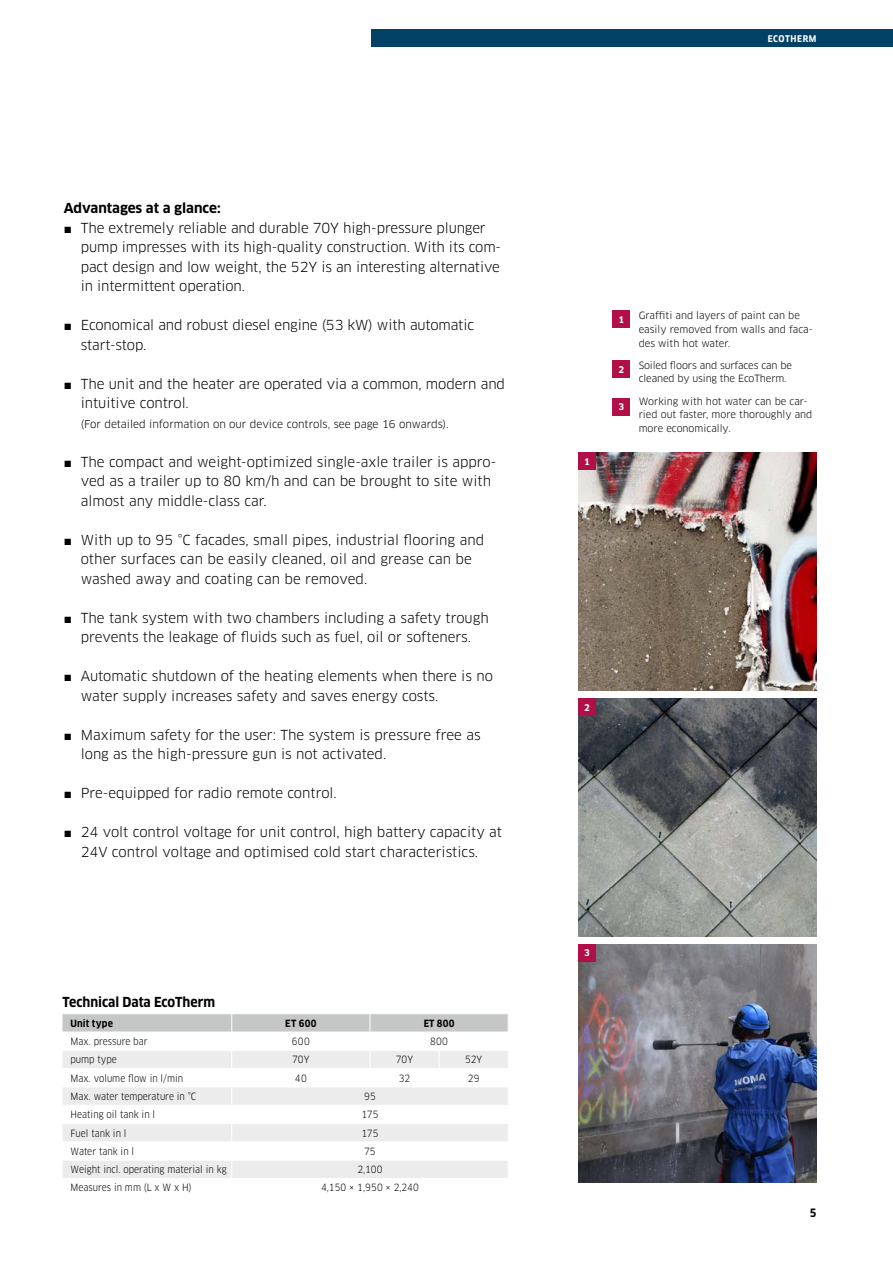
<style>
.page{position:relative;width:893px;height:1263px;background:#fff}
.page>*{position:absolute;margin:0;border:0;box-sizing:border-box;transform-origin:0 0}
.t1{font:13.5px/19.5px "Clan Pro";color:#000}
.Text_7_5{font:700 13.5px "Clan Pro Narr";color:#000}
.Copytext_Book_9pt{font:700 13.5px "Clan Pro";color:#000}
.t2{font:700 11.25px "Clan Pro Narr";color:#000}
.t3{font:10.5px "Clan Pro";color:#000}
.Text_7_5-2{font:9.75px "Clan Pro Narr";color:#000}
.Copytext_Book_9pt-2{font:9.75px/13.6px "Clan Pro";color:#000}
.Text_7_5-3{font:700 9.75px "Clan Pro Narr";letter-spacing:.02em;color:#000}
.Running_title_Narrow{font:700 9px "Clan Pro Narr";letter-spacing:.06em;color:#fff}
.Picture_number_Bold{font:700 9px "Clan Pro";color:#fff}
.s1{font-family:"Arial"}
</style>
<div class="page">
<div style="left:372px;top:30px;width:521px;height:17px;background:#004165"></div>
<img style="left:578px;top:699px;width:238px;height:238px">
<img style="left:578px;top:452px;width:238px;height:238px">
<div style="left:578px;top:452px;width:18px;height:18px;background:#b10f48"></div>
<div style="left:578px;top:699px;width:18px;height:17px;background:#b10f48"></div>
<img style="left:578px;top:944px;width:238px;height:238px">
<div style="left:578px;top:944px;width:18px;height:17px;background:#b10f48"></div>
<div style="left:613px;top:311px;width:17px;height:17px;background:#b10f48"></div>
<div style="left:613px;top:360px;width:17px;height:18px;background:#b10f48"></div>
<div style="left:613px;top:398px;width:17px;height:18px;background:#b10f48"></div>
<svg style="left:62px;top:1014px;width:446px;height:164px"></svg>
<p class="Copytext_Book_9pt" style="left:64px;top:200px;width:158px">Advantages at a glance:</p>
<p class="t1" style="left:81px;top:218px;width:422px;text-indent:-17px"><span class="s1">■</span> The extremely reliable and durable 70Y high-pressure plunger pump impresses with its high-quality construction. With its com&shy;pact design and low weight, the 52Y is an interesting alternative in intermittent operation.</p>
<p class="t1" style="left:81px;top:315px;width:395px;text-indent:-17px"><span class="s1">■</span> Economical and robust diesel engine (53 kW) with automatic start-stop.</p>
<p class="t1" style="left:81px;top:374px;width:426px;text-indent:-17px"><span class="s1">■</span> The unit and the heater are operated via a common, modern and intuitive control.</p>
<p class="t3" style="left:81px;top:417px;width:369px">(For detailed information on our device controls, see page 16 onwards).</p>
<p class="t1" style="left:81px;top:452px;width:417px;text-indent:-17px"><span class="s1">■</span> The compact and weight-optimized single-axle trailer is appro&shy;ved as a trailer up to 80 km/h and can be brought to site with almost any middle-class car.</p>
<p class="t1" style="left:81px;top:530px;width:405px;text-indent:-17px"><span class="s1">■</span> With up to 95 °C facades, small pipes, industrial flooring and other surfaces can be easily cleaned, oil and grease can be washed away and coating can be removed.</p>
<p class="t1" style="left:64px;top:608px;width:427px;text-align:center"><span class="s1">■</span> The tank system with two chambers including a safety trough prevents the leakage of fluids such as fuel, oil or softeners.</p>
<p class="t1" style="left:81px;top:666px;width:414px;text-indent:-17px"><span class="s1">■</span> Automatic shutdown of the heating elements when there is no water supply increases safety and saves energy costs.</p>
<p class="t1" style="left:81px;top:725px;width:401px;text-indent:-17px"><span class="s1">■</span> Maximum safety for the user: The system is pressure free as long as the high-pressure gun is not activated.</p>
<p class="t1" style="left:64px;top:783px;width:275px"><span class="s1">■</span> Pre-equipped for radio remote control.</p>
<p class="t1" style="left:64px;top:822px;width:440px;text-align:center"><span class="s1">■</span> 24 volt control voltage for unit control, high battery capacity at<br>24V control voltage and optimised cold start characteristics.</p>
<p class="Text_7_5" style="left:62px;top:994px;width:154px">Technical Data EcoTherm</p>
<p class="Text_7_5-3" style="left:71px;top:1017px;width:44px">Unit type</p>
<p class="Text_7_5-3" style="left:285px;top:1017px;width:33px">ET 600</p>
<p class="Text_7_5-3" style="left:424px;top:1017px;width:32px">ET 800</p>
<p class="Text_7_5-2" style="left:71px;top:1036px;width:79px">Max. pressure bar</p>
<p class="Text_7_5-2" style="left:292px;top:1036px;width:19px">600</p>
<p class="Text_7_5-2" style="left:430px;top:1036px;width:19px">800</p>
<p class="Text_7_5-2" style="left:71px;top:1054px;width:48px">pump type</p>
<p class="Text_7_5-2" style="left:292px;top:1054px;width:19px">70Y</p>
<p class="Text_7_5-2" style="left:396px;top:1054px;width:19px">70Y</p>
<p class="Text_7_5-2" style="left:465px;top:1054px;width:19px">52Y</p>
<p class="Text_7_5-2" style="left:71px;top:1072px;width:114px">Max. volume flow in l/min</p>
<p class="Text_7_5-2" style="left:295px;top:1072px;width:13px">40</p>
<p class="Text_7_5-2" style="left:399px;top:1072px;width:13px">32</p>
<p class="Text_7_5-2" style="left:468px;top:1072px;width:13px">29</p>
<p class="Text_7_5-2" style="left:71px;top:1090px;width:127px">Max. water temperature in °C</p>
<p class="Text_7_5-2" style="left:364px;top:1090px;width:13px">95</p>
<p class="Text_7_5-2" style="left:71px;top:1109px;width:86px">Heating oil tank in l</p>
<p class="Text_7_5-2" style="left:361px;top:1109px;width:18px">175</p>
<p class="Text_7_5-2" style="left:71px;top:1127px;width:58px">Fuel tank in l</p>
<p class="Text_7_5-2" style="left:361px;top:1127px;width:18px">175</p>
<p class="Text_7_5-2" style="left:71px;top:1145px;width:65px">Water tank in l</p>
<p class="Text_7_5-2" style="left:364px;top:1145px;width:13px">75</p>
<p class="Text_7_5-2" style="left:71px;top:1164px;width:158px">Weight incl. operating material in kg</p>
<p class="Text_7_5-2" style="left:357px;top:1164px;width:27px">2,100</p>
<p class="Text_7_5-2" style="left:71px;top:1182px;width:122px">Measures in mm (L x W x H)</p>
<p class="Text_7_5-2" style="left:321px;top:1182px;width:99px">4,150 × 1,950 × 2,240</p>
<p class="Running_title_Narrow" style="left:768px;top:33px;width:50px">ECOTHERM</p>
<p class="Picture_number_Bold" style="left:584px;top:456px;width:7px">1</p>
<p class="Picture_number_Bold" style="left:618px;top:314px;width:7px">1</p>
<p class="Picture_number_Bold" style="left:618px;top:364px;width:7px">2</p>
<p class="Picture_number_Bold" style="left:618px;top:402px;width:7px">3</p>
<p class="Copytext_Book_9pt-2" style="left:639px;top:309px;width:176px">Graffiti and layers of paint can be easily removed from walls and faca&shy;des with hot water.</p>
<p class="Copytext_Book_9pt-2" style="left:639px;top:358px;width:155px">Soiled floors and surfaces can be cleaned by using the EcoTherm.</p>
<p class="Copytext_Book_9pt-2" style="left:639px;top:394px;width:175px">Working with hot water can be car&shy;ried out faster, more thoroughly and more economically.</p>
<p class="Picture_number_Bold" style="left:584px;top:702px;width:7px">2</p>
<p class="Picture_number_Bold" style="left:584px;top:948px;width:7px">3</p>
<p class="t2" style="left:810px;top:1206px;width:8px">5</p>
</div>
